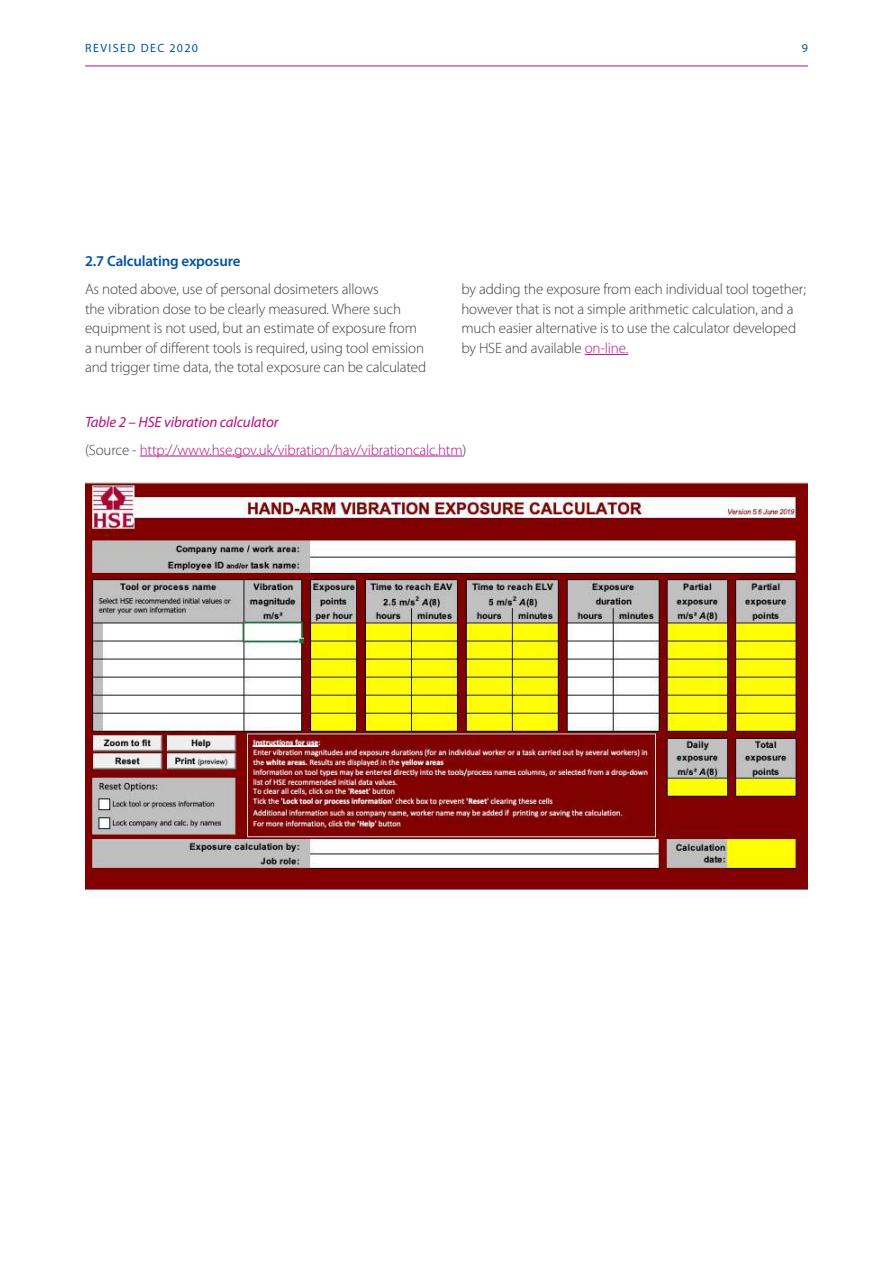
<style>
.page{position:relative;width:893px;height:1263px;background:#fff}
.page>*{position:absolute;margin:0;border:0;box-sizing:border-box;transform-origin:0 0}
.t1{font:300 15px/19.5px "Myriad Pro";letter-spacing:-.01em;color:#3c3c3b}
.t2{font:300 15px/28px "Myriad Pro";letter-spacing:-.01em;color:#b80e80}
.t3{font:600 15px "Myriad Pro";letter-spacing:-.01em;color:#0053a1}
.t4{font:12px "Myriad Pro";letter-spacing:.12em;color:#0053a1}
.s1{color:#b80e80}
.s2{font-weight:400;font-style:italic}
.s3{color:#3c3c3b}
</style>
<div class="page">
<hr style="left:85px;top:66px;width:723px;height:1px;background:#b80e80">
<hr style="left:585px;top:354px;width:43px;height:1px;background:#b80e80">
<img style="left:85px;top:482px;width:723px;height:408px">
<hr style="left:140px;top:456px;width:323px;height:1px;background:#b80e80">
<p class="t4" style="left:85px;top:40px;width:114px">REVISED DEC 2020</p>
<p class="t4" style="left:802px;top:40px;width:8px">9</p>
<p class="t3" style="left:85px;top:252px;width:157px">2.7 Calculating exposure</p>
<p class="t1" style="left:85px;top:279px;width:343px">As noted above, use of personal dosimeters allows<br>the vibration dose to be clearly measured. Where such equipment is not used, but an estimate of exposure from a number of different tools is required, using tool emission and trigger time data, the total exposure can be calculated</p>
<p class="t1" style="left:461px;top:279px;width:346px">by adding the exposure from each individual tool together; however that is not a simple arithmetic calculation, and a much easier alternative is to use the calculator developed by HSE and available <span class="s1">on-line.</span></p>
<p class="t2" style="left:85px;top:407px;width:383px"><span class="s2">Table 2 – HSE vibration calculator<br></span><span class="s3">(Source -</span> http://www.hse.gov.uk/vibration/hav/vibrationcalc.htm<span class="s3">)</span></p>
</div>
